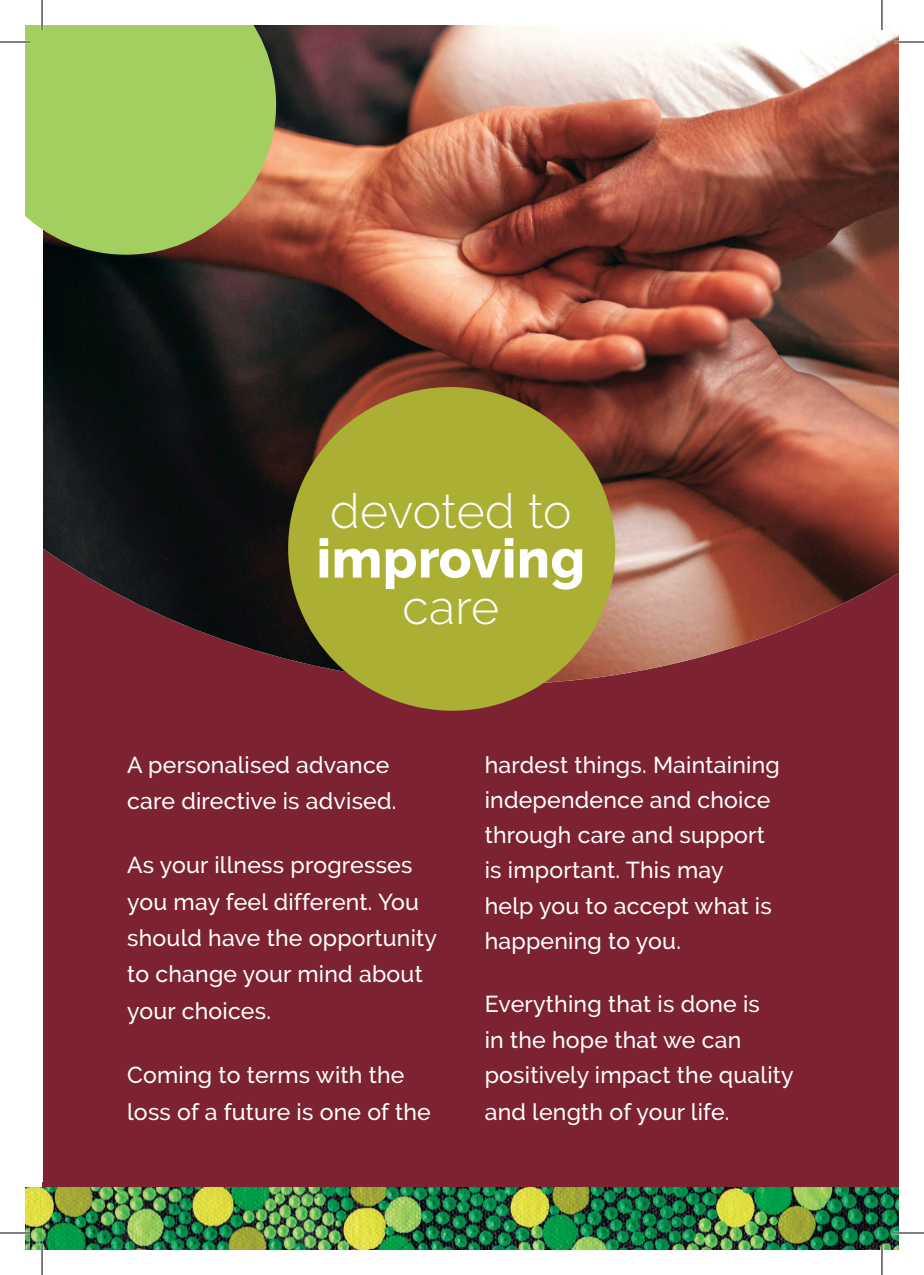
<style>
.page{position:relative;width:924px;height:1275px;background:#fff}
.page>*{position:absolute;margin:0;border:0;box-sizing:border-box;transform-origin:0 0}
.t1{font:800 54px "Raleway";letter-spacing:.01em;color:#fff}
.t2{font:300 48px "Raleway";color:#fff}
.t3{font:500 23px/36.2px "Raleway";letter-spacing:.01em;color:#fff}
</style>
<div class="page">
<div style="left:42px;top:25px;width:856px;height:1225px;background:#7c2231"></div>
<img style="left:42px;top:25px;width:856px;height:659px">
<svg style="left:273px;top:372px;width:356px;height:339px;fill:#abb035"></svg>
<svg style="left:25px;top:25px;width:251px;height:230px;fill:#a2cf5f"></svg>
<img style="left:25px;top:1187px;width:5px;height:63px">
<img style="left:30px;top:1187px;width:868px;height:63px">
<hr style="left:0;top:41px;width:30px;height:2px;background:#fff">
<hr style="left:893px;top:41px;width:30px;height:2px;background:#fff">
<hr style="left:0;top:1231px;width:30px;height:3px;background:#fff">
<hr style="left:893px;top:1231px;width:30px;height:3px;background:#fff">
<hr style="left:41px;top:0;width:2px;height:30px;background:#fff">
<hr style="left:41px;top:1245px;width:2px;height:30px;background:#fff">
<hr style="left:880px;top:0;width:2px;height:30px;background:#fff">
<hr style="left:880px;top:1245px;width:2px;height:30px;background:#fff">
<hr style="left:0;top:42px;width:30px;height:1px;background:#000">
<hr style="left:893px;top:42px;width:30px;height:1px;background:#000">
<hr style="left:0;top:1232px;width:30px;height:1px;background:#000">
<hr style="left:893px;top:1232px;width:30px;height:1px;background:#000">
<hr style="left:42px;top:0;width:1px;height:30px;background:#000">
<hr style="left:42px;top:1245px;width:1px;height:30px;background:#000">
<hr style="left:881px;top:0;width:1px;height:30px;background:#000">
<hr style="left:881px;top:1245px;width:1px;height:30px;background:#000">
<h2 class="t2" style="left:330px;top:482px;width:243px">devoted to</h2>
<h1 class="t1" style="left:316px;top:528px;width:270px">improving</h1>
<h2 class="t2" style="left:402px;top:578px;width:98px">care</h2>
<p class="t3" style="left:127px;top:746px;width:271px">A personalised advance care directive is advised.</p>
<p class="t3" style="left:127px;top:847px;width:311px">As your illness progresses you may feel different. You should have the opportunity to change your mind about your choices.</p>
<p class="t3" style="left:127px;top:1057px;width:305px">Coming to terms with the loss of a future is one of the</p>
<p class="t3" style="left:484px;top:747px;width:296px;line-height:35.2px">hardest things. Maintaining independence and choice through care and support is important. This may<br>help you to accept what is happening to you.</p>
<p class="t3" style="left:484px;top:986px;width:310px">Everything that is done is<br>in the hope that we can positively impact the quality and length of your life.</p>
</div>
